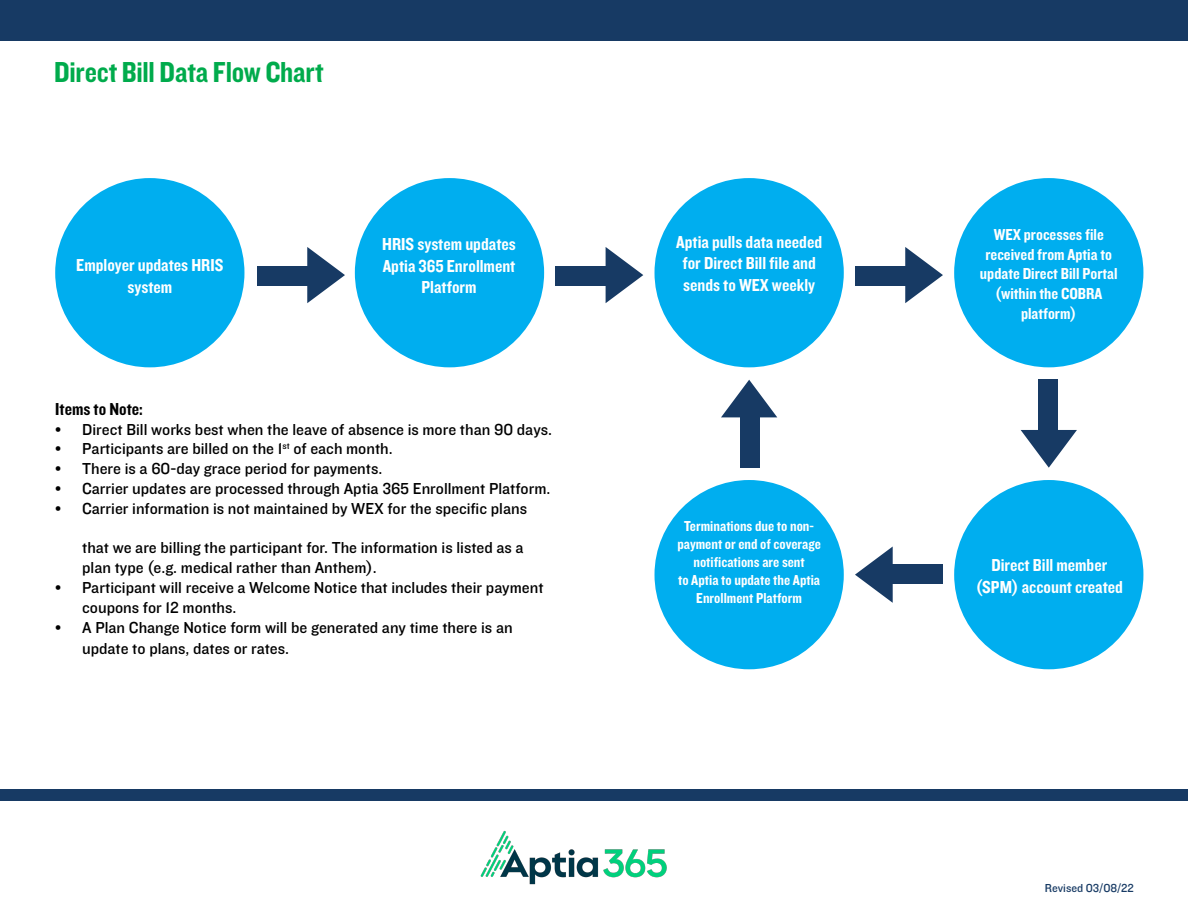
<style>
.page{position:relative;width:1188px;height:918px;background:#fff}
.page>*{position:absolute;margin:0;border:0;box-sizing:border-box;transform-origin:0 0}
.t1{font:30px "Knockout 50 Welterweight";letter-spacing:-.01em;color:#00ab4c}
.t2{font:18px/21.6px "Knockout 50 Welterweight";color:#fff;text-align:center}
.t3{font:18px "Knockout 50 Welterweight";color:#000}
.t4{font:16.5px/19.8px "Knockout 31 Junior Middlewt";color:#000}
.t5{font:16.5px/19.8px "Knockout 50 Welterweight";color:#fff;text-align:center}
.t6{font:15px/18px "Knockout 50 Welterweight";color:#fff;text-align:center}
.t7{font:12px "Knockout 31 Junior Middlewt";color:#173a64}
</style>
<div class="page">
<div style="left:55px;top:178px;width:189px;height:189px;background:#00aeef;border-radius:50%"></div>
<div style="left:355px;top:178px;width:189px;height:189px;background:#00aeef;border-radius:50%"></div>
<div style="left:655px;top:178px;width:189px;height:189px;background:#00aeef;border-radius:50%"></div>
<div style="left:954px;top:178px;width:189px;height:189px;background:#00aeef;border-radius:50%"></div>
<div style="left:954px;top:480px;width:189px;height:189px;background:#00aeef;border-radius:50%"></div>
<div style="left:655px;top:480px;width:189px;height:189px;background:#00aeef;border-radius:50%"></div>
<div style="left:257px;top:266px;width:51px;height:19px;background:#173a64"></div>
<svg style="left:307px;top:247px;width:38px;height:56px"></svg>
<div style="left:555px;top:266px;width:51px;height:19px;background:#173a64"></div>
<svg style="left:606px;top:247px;width:37px;height:56px"></svg>
<div style="left:855px;top:266px;width:51px;height:19px;background:#173a64"></div>
<svg style="left:905px;top:247px;width:38px;height:56px"></svg>
<div style="left:1039px;top:380px;width:19px;height:50px;background:#173a64"></div>
<svg style="left:1021px;top:430px;width:56px;height:38px"></svg>
<div style="left:892px;top:564px;width:51px;height:20px;background:#173a64"></div>
<svg style="left:855px;top:546px;width:38px;height:57px"></svg>
<div style="left:740px;top:417px;width:19px;height:51px;background:#173a64"></div>
<svg style="left:721px;top:380px;width:56px;height:37px"></svg>
<div style="left:0;top:789px;width:1188px;height:12px;background:#173a64"></div>
<div style="left:0;top:0;width:1188px;height:41px;background:#173a64"></div>
<img style="left:480px;top:830px;width:187px;height:55px">
<h1 class="t1" style="left:54px;top:53px;width:271px">Direct Bill Data Flow Chart</h1>
<p class="t2" style="left:76px;top:254px;width:149px">Employer updates HRIS system</p>
<p class="t2" style="left:382px;top:232px;width:135px">HRIS system updates<br>Aptia 365 Enrollment<br>Platform</p>
<p class="t2" style="left:676px;top:230px;width:147px">Aptia pulls data needed for Direct Bill file and sends to WEX weekly</p>
<p class="t5" style="left:980px;top:224px;width:139px">WEX processes file received from Aptia to update Direct Bill Portal (within the COBRA platform)</p>
<p class="t3" style="left:55px;top:397px;width:89px">Items to Note:</p>
<p class="t4" style="left:55px;top:418px;width:498px">• Direct Bill works best when the leave of absence is more than 90 days.</p>
<p class="t4" style="left:55px;top:438px;width:339px">• Participants are billed on the 1<sup>st</sup> of each month.</p>
<p class="t4" style="left:55px;top:458px;width:329px">• There is a 60-day grace period for payments.</p>
<p class="t4" style="left:55px;top:478px;width:497px">• Carrier updates are processed through Aptia 365 Enrollment Platform.</p>
<p class="t4" style="left:55px;top:498px;width:473px">• Carrier information is not maintained by WEX for the specific plans</p>
<p class="t4" style="left:82px;top:537px;width:443px">that we are billing the participant for. The information is listed as a plan type (e.g. medical rather than Anthem).</p>
<p class="t4" style="left:82px;top:577px;width:463px;text-indent:-27px">• Participant will receive a Welcome Notice that includes their payment coupons for 12 months.</p>
<p class="t4" style="left:82px;top:615px;width:432px;line-height:21.6px;text-indent:-27px">• A Plan Change Notice form will be generated any time there is an update to plans, dates or rates.</p>
<p class="t6" style="left:677px;top:517px;width:145px">Terminations due to non&shy;payment or end of coverage notifications are sent<br>to Aptia to update the Aptia<br>Enrollment Platform</p>
<p class="t2" style="left:976px;top:554px;width:149px">Direct Bill member (SPM) account created</p>
<p class="t7" style="left:1045px;top:879px;width:91px">Revised 03/08/22</p>
</div>
